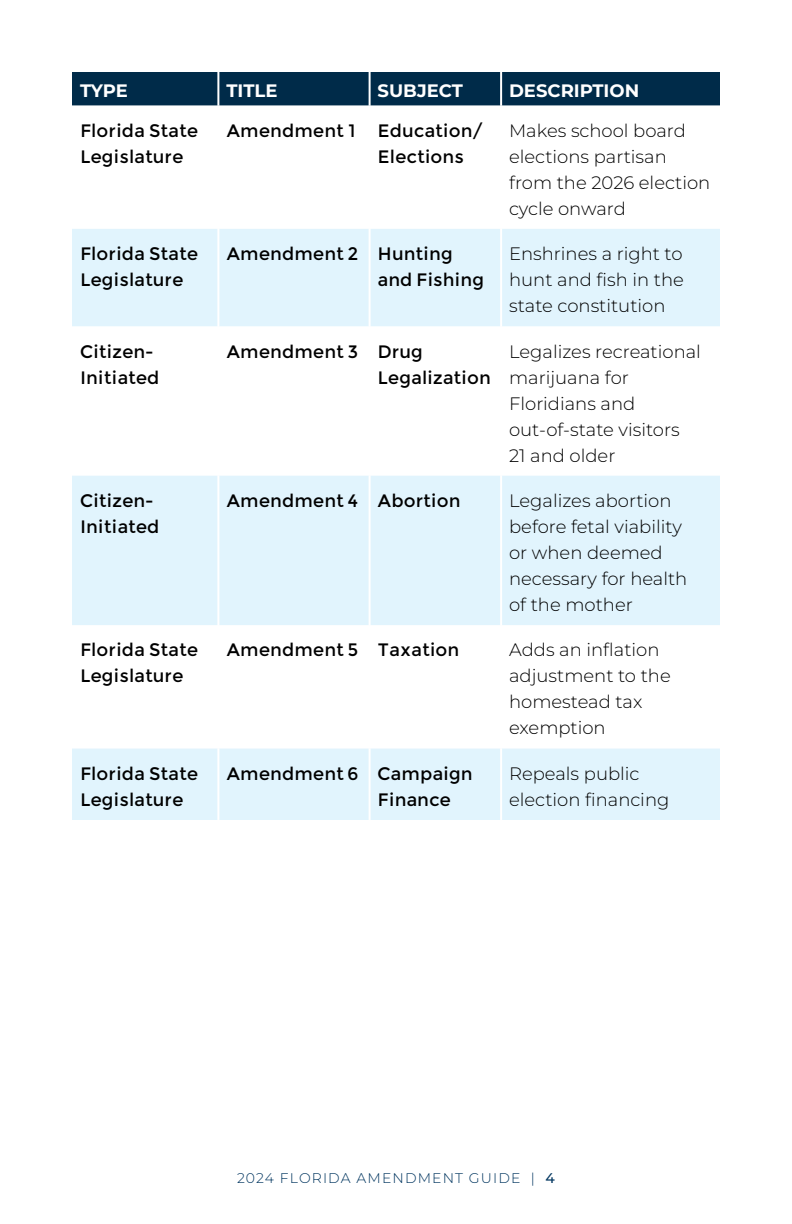
<style>
.page{position:relative;width:792px;height:1224px;background:#fff}
.page>*{position:absolute;margin:0;border:0;box-sizing:border-box;transform-origin:0 0}
.t1{font:300 18px/26px "Montserrat";color:#000}
.t2{font:18px/26px "Montserrat";color:#000}
.t3{font:700 18px "Montserrat";color:#fff}
.t4{font:300 14px "Montserrat";letter-spacing:.08em;color:#00355f}
.s1{font-weight:500}
</style>
<div class="page">
<div style="left:72px;top:72px;width:648px;height:33px;background:#002b49"></div>
<svg style="left:72px;top:229px;width:648px;height:591px;fill:#e1f4fd"></svg>
<hr style="left:217px;top:72px;width:2px;height:33px;background:#fff">
<hr style="left:369px;top:72px;width:2px;height:33px;background:#fff">
<hr style="left:500px;top:72px;width:2px;height:33px;background:#fff">
<hr style="left:217px;top:229px;width:2px;height:97px;background:#fff">
<hr style="left:369px;top:229px;width:2px;height:97px;background:#fff">
<hr style="left:500px;top:229px;width:2px;height:97px;background:#fff">
<hr style="left:217px;top:326px;width:2px;height:150px;background:#fff">
<hr style="left:369px;top:326px;width:2px;height:150px;background:#fff">
<hr style="left:500px;top:326px;width:2px;height:150px;background:#fff">
<hr style="left:217px;top:476px;width:2px;height:149px;background:#fff">
<hr style="left:369px;top:476px;width:2px;height:149px;background:#fff">
<hr style="left:500px;top:476px;width:2px;height:149px;background:#fff">
<hr style="left:217px;top:625px;width:2px;height:124px;background:#fff">
<hr style="left:369px;top:625px;width:2px;height:124px;background:#fff">
<hr style="left:500px;top:625px;width:2px;height:124px;background:#fff">
<hr style="left:217px;top:749px;width:2px;height:71px;background:#fff">
<hr style="left:369px;top:749px;width:2px;height:71px;background:#fff">
<hr style="left:500px;top:749px;width:2px;height:71px;background:#fff">
<p class="t3" style="left:80px;top:79px;width:50px">TYPE</p>
<p class="t3" style="left:226px;top:79px;width:53px">TITLE</p>
<p class="t3" style="left:378px;top:79px;width:87px">SUBJECT</p>
<p class="t3" style="left:509px;top:79px;width:132px">DESCRIPTION</p>
<p class="t2" style="left:80px;top:117px;width:120px">Florida State<br>Legislature</p>
<p class="t2" style="left:378px;top:117px;width:108px;text-indent:-151px">Amendment 1 Education/<br>Elections</p>
<p class="t1" style="left:509px;top:117px;width:203px">Makes school board elections partisan from the 2026 election cycle onward</p>
<p class="t2" style="left:80px;top:241px;width:120px">Florida State<br>Legislature</p>
<p class="t2" style="left:378px;top:241px;width:108px;text-indent:-151px">Amendment 2 Hunting and Fishing</p>
<p class="t1" style="left:509px;top:240px;width:176px;text-align:justify">Enshrines a right to hunt and fish in the state constitution</p>
<p class="t2" style="left:80px;top:338px;width:81px">Citizen-<br>Initiated</p>
<p class="t2" style="left:378px;top:338px;width:115px;text-indent:-151px">Amendment 3 Drug<br>Legalization</p>
<p class="t1" style="left:509px;top:338px;width:193px">Legalizes recreational marijuana for<br>Floridians and out-of-state visitors<br>21 and older</p>
<p class="t2" style="left:80px;top:488px;width:81px">Citizen-<br>Initiated</p>
<p class="t2" style="left:226px;top:488px;width:236px">Amendment 4 Abortion</p>
<p class="t1" style="left:509px;top:487px;width:180px">Legalizes abortion before fetal viability or when deemed necessary for health of the mother</p>
<p class="t2" style="left:80px;top:637px;width:120px">Florida State<br>Legislature</p>
<p class="t2" style="left:226px;top:637px;width:235px">Amendment 5 Taxation</p>
<p class="t1" style="left:509px;top:637px;width:163px">Adds an inflation adjustment to the homestead tax exemption</p>
<p class="t2" style="left:80px;top:760px;width:120px">Florida State<br>Legislature</p>
<p class="t2" style="left:378px;top:760px;width:97px;text-indent:-151px">Amendment 6 Campaign<br>Finance</p>
<p class="t1" style="left:509px;top:760px;width:162px">Repeals public election financing</p>
<p class="t4" style="left:237px;top:1169px;width:319px">2024 FLORIDA AMENDMENT GUIDE | <span class="s1">4</span></p>
</div>
